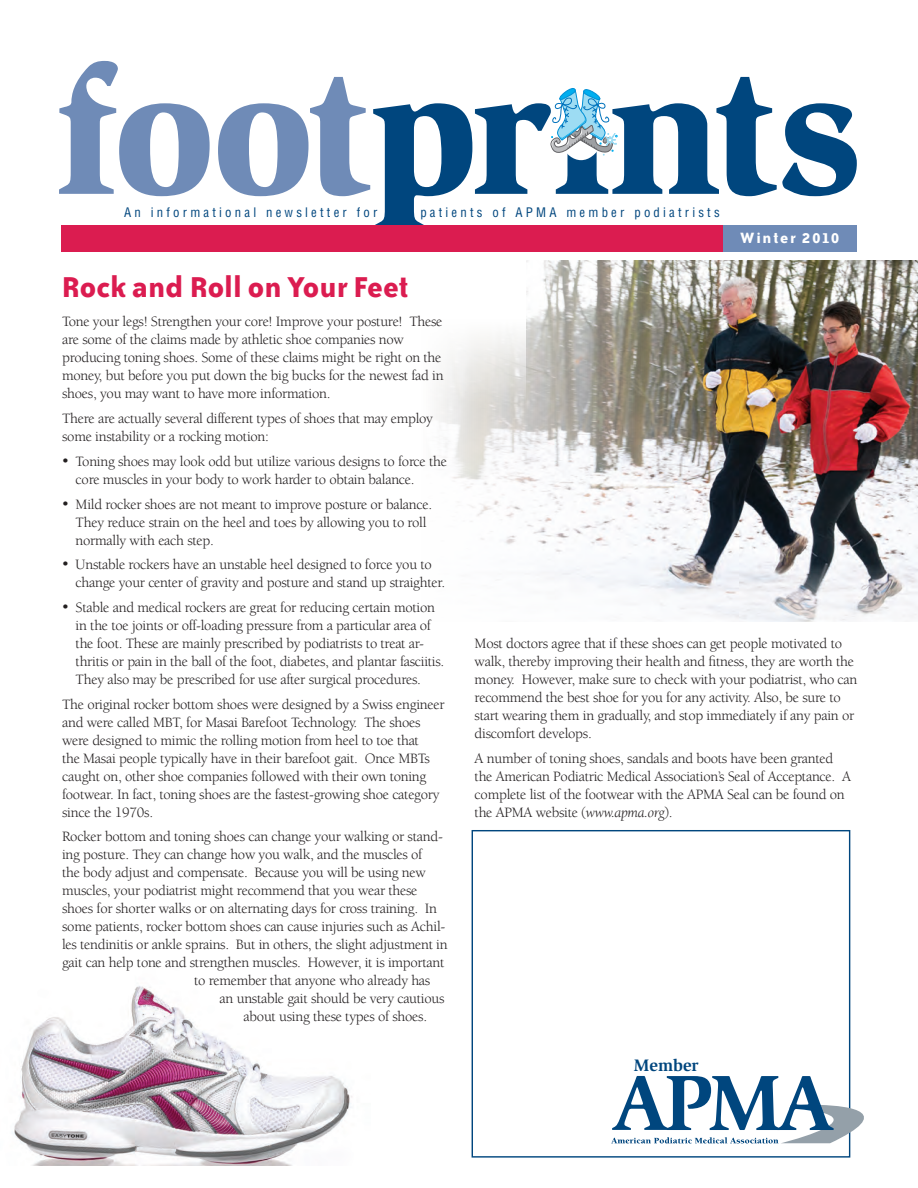
<style>
.page{position:relative;width:918px;height:1188px;background:#fff}
.page>*{position:absolute;margin:0;border:0;box-sizing:border-box;transform-origin:0 0}
.t1{font:900 182.1px "Slimbach";letter-spacing:-.01em;color:#00467e}
.t2{font:700 33px "Bailey Sans ITC";color:#db1c50}
.t3{font:700 17.1px "Bailey Sans ITC";letter-spacing:.1em;color:#fff}
.t4{font:700 17.1px "Slimbach";color:#00467e}
.t5{font:14.7px/18px "Berkeley";letter-spacing:-.02em;color:#231f20}
.t6{font:condensed 12.9px "Helvetica";letter-spacing:.25em;color:#00467e}
.s1{color:#6f8bb7}
.s2{font-style:italic}
</style>
<div class="page">
<img style="left:439px;top:261px;width:479px;height:284px">
<div style="left:0;top:152px;width:525px;height:269px;background:#fff"></div>
<img style="left:12px;top:986px;width:340px;height:180px">
<div style="left:61px;top:225px;width:795px;height:26px;background:#db1c50"></div>
<div style="left:723px;top:225px;width:133px;height:26px;background:#6f8bb7"></div>
<svg style="left:550px;top:88px;width:68px;height:67px"></svg>
<div style="left:472px;top:830px;width:378px;height:328px;border:1px solid #00467e"></div>
<svg style="left:611px;top:1076px;width:253px;height:67px"></svg>
<h1 class="t1" style="left:55px;top:19px;width:808px"><span class="s1">foot</span>prints</h1>
<p class="t3" style="left:740px;top:229px;width:101px">Winter 2010</p>
<p class="t6" style="left:124px;top:204px;width:255px">An informational newsletter for</p>
<p class="t6" style="left:420px;top:204px;width:301px">patients of APMA member podiatrists</p>
<h2 class="t2" style="left:62px;top:269px;width:349px">Rock and Roll on Your Feet</h2>
<p class="t5" style="left:62px;top:313px;width:383px">Tone your legs! Strengthen your core! Improve your posture! These are some of the claims made by athletic shoe companies now producing toning shoes. Some of these claims might be right on the money, but before you put down the big bucks for the newest fad in shoes, you may want to have more information.</p>
<p class="t5" style="left:62px;top:410px;width:372px">There are actually several different types of shoes that may employ some instability or a rocking motion:</p>
<p class="t5" style="left:76px;top:452px;width:373px;text-indent:-13px">• Toning shoes may look odd but utilize various designs to force the core muscles in your body to work harder to obtain balance.</p>
<p class="t5" style="left:76px;top:495px;width:358px;text-indent:-13px">• Mild rocker shoes are not meant to improve posture or balance.<br>They reduce strain on the heel and toes by allowing you to roll normally with each step.</p>
<p class="t5" style="left:76px;top:556px;width:371px;text-indent:-13px">• Unstable rockers have an unstable heel designed to force you to change your center of gravity and posture and stand up straighter.</p>
<p class="t5" style="left:76px;top:599px;width:370px;text-indent:-13px">• Stable and medical rockers are great for reducing certain motion in the toe joints or off-loading pressure from a particular area of the foot. These are mainly prescribed by podiatrists to treat ar&shy;thritis or pain in the ball of the foot, diabetes, and plantar fasciitis.<br>They also may be prescribed for use after surgical procedures.</p>
<p class="t5" style="left:62px;top:695px;width:384px">The original rocker bottom shoes were designed by a Swiss engineer and were called MBT, for Masai Barefoot Technology. The shoes were designed to mimic the rolling motion from heel to toe that<br>the Masai people typically have in their barefoot gait. Once MBTs caught on, other shoe companies followed with their own toning footwear. In fact, toning shoes are the fastest-growing shoe category since the 1970s.</p>
<p class="t5" style="left:62px;top:828px;width:382px">Rocker bottom and toning shoes can change your walking or stand-</p>
<p class="t5" style="left:62px;top:846px;width:362px">ing posture. They can change how you walk, and the muscles of</p>
<p class="t5" style="left:62px;top:864px;width:365px">the body adjust and compensate. Because you will be using new</p>
<p class="t5" style="left:62px;top:882px;width:357px">muscles, your podiatrist might recommend that you wear these</p>
<p class="t5" style="left:62px;top:900px;width:377px">shoes for shorter walks or on alternating days for cross training. In</p>
<p class="t5" style="left:62px;top:918px;width:385px">some patients, rocker bottom shoes can cause injuries such as Achil-</p>
<p class="t5" style="left:62px;top:936px;width:387px">les tendinitis or ankle sprains. But in others, the slight adjustment in</p>
<p class="t5" style="left:62px;top:954px;width:384px">gait can help tone and strengthen muscles. However, it is important</p>
<p class="t5" style="left:194px;top:972px;width:238px">to remember that anyone who already has</p>
<p class="t5" style="left:220px;top:990px;width:226px">an unstable gait should be very cautious</p>
<p class="t5" style="left:244px;top:1008px;width:185px">about using these types of shoes.</p>
<p class="t5" style="left:475px;top:635px;width:384px">Most doctors agree that if these shoes can get people motivated to walk, thereby improving their health and fitness, they are worth the money. However, make sure to check with your podiatrist, who can recommend the best shoe for you for any activity. Also, be sure to start wearing them in gradually, and stop immediately if any pain or discomfort develops.</p>
<p class="t5" style="left:475px;top:749px;width:378px">A number of toning shoes, sandals and boots have been granted the American Podiatric Medical Association’s Seal of Acceptance. A complete list of the footwear with the APMA Seal can be found on the APMA website (<span class="s2">www.apma.org</span>).</p>
<p class="t4" style="left:634px;top:1055px;width:66px">Member</p>
</div>
